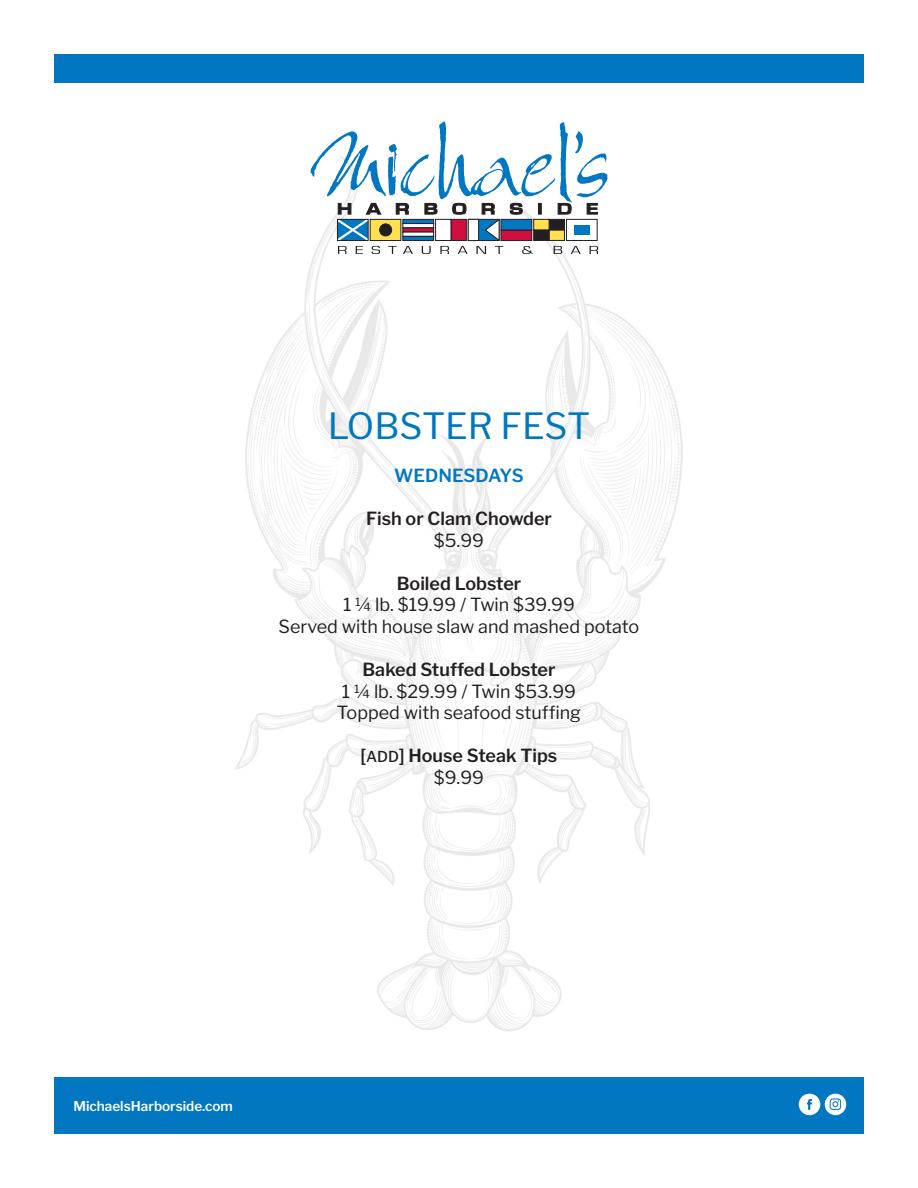
<style>
.page{position:relative;width:918px;height:1188px;background:#fff}
.page>*{position:absolute;margin:0;border:0;box-sizing:border-box;transform-origin:0 0}
.t1{font:36px "Libre Franklin";color:#0077c0}
.t2{font:18px/21.6px "Libre Franklin";color:#231f20;text-align:center}
.t3{font:600 18px/21.6px "Libre Franklin";color:#231f20;text-align:center}
.t4{font:600 18px "Libre Franklin";color:#0077c0}
.t5{font:600 13.5px "Libre Franklin";color:#fff}
.s1{font-weight:500;font-size:15px}
.s2{font-weight:400}
</style>
<div class="page">
<img style="left:235px;top:254px;width:448px;height:777px">
<div style="left:54px;top:54px;width:810px;height:28px;background:#0077c0"></div>
<div style="left:54px;top:1078px;width:810px;height:56px;background:#0077c0"></div>
<svg style="left:799px;top:1094px;width:47px;height:21px"></svg>
<svg style="left:310px;top:121px;width:298px;height:133px"></svg>
<h1 class="t1" style="left:328px;top:398px;width:264px">LOBSTER FEST</h1>
<p class="t4" style="left:394px;top:461px;width:131px">WEDNESDAYS</p>
<p class="t3" style="left:366px;top:506px;width:187px">Fish or Clam Chowder</p>
<p class="t2" style="left:434px;top:528px;width:52px">$5.99</p>
<p class="t3" style="left:397px;top:571px;width:126px">Boiled Lobster</p>
<p class="t2" style="left:279px;top:592px;width:362px">1 ¼ lb. $19.99 / Twin $39.99<br>Served with house slaw and mashed potato</p>
<p class="t3" style="left:362px;top:657px;width:195px">Baked Stuffed Lobster</p>
<p class="t2" style="left:337px;top:679px;width:246px;text-align:left">1 ¼ lb. $29.99 / Twin $53.99<br>Topped with seafood stuffing</p>
<p class="t3" style="left:361px;top:743px;width:198px">[<span class="s1">ADD</span>] House Steak Tips <span class="s2">$9.99</span></p>
<p class="t5" style="left:73px;top:1095px;width:161px">MichaelsHarborside.com</p>
</div>
